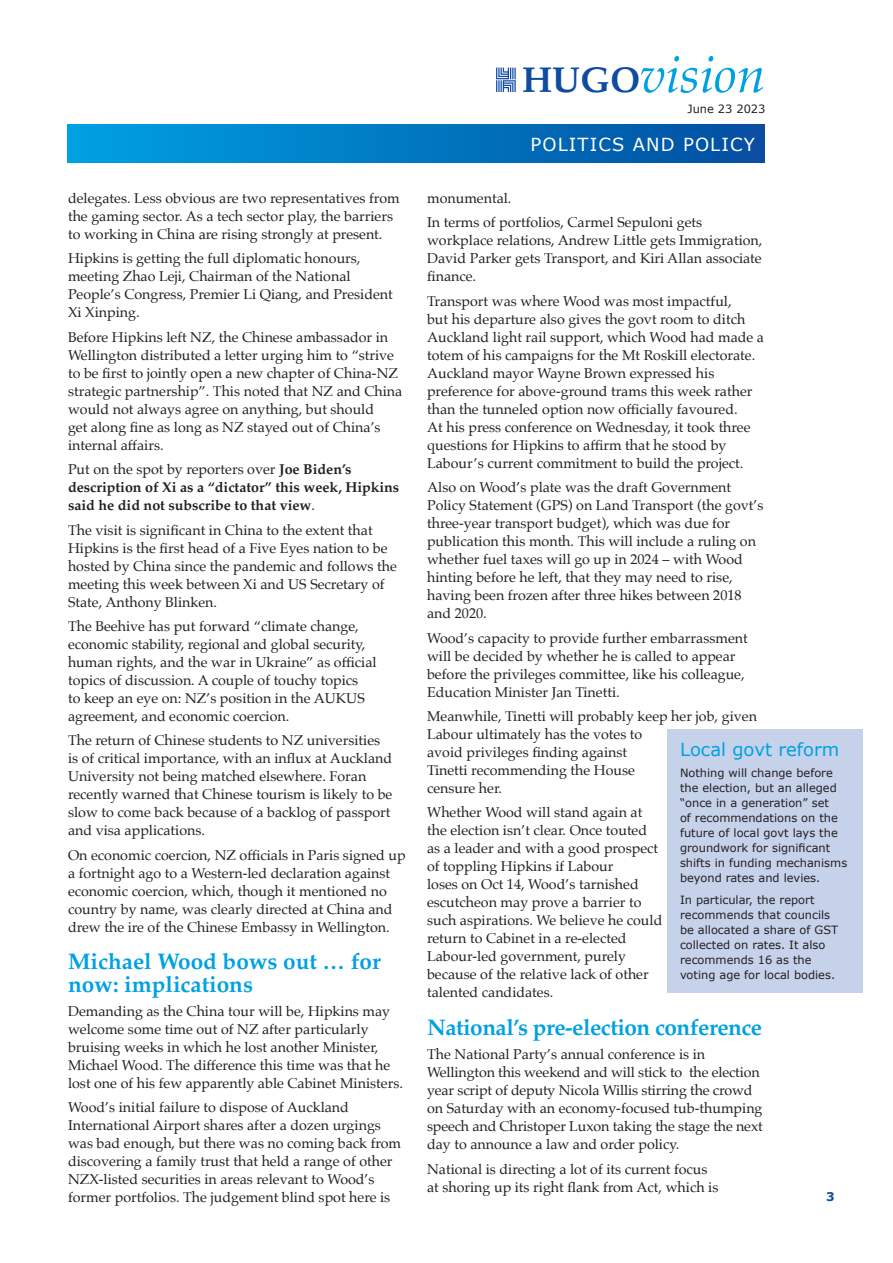
<style>
.page{position:relative;width:893px;height:1263px;background:#fff}
.page>*{position:absolute;margin:0;border:0;box-sizing:border-box;transform-origin:0 0}
.t1{font:italic 51.3px "Palatino";color:#00a1e3}
.t2{font:700 22.5px/22.5px "Palatino";color:#00a1e3}
.t3{font:700 22.5px "Palatino";letter-spacing:-.02em;color:#00a1e3}
.t4{font:18px "Verdana";letter-spacing:.06em;color:#fff}
.t5{font:18px "Verdana";color:#00a1e3}
.t6{font:14.25px/18px "Palatino";color:#231f20}
.t7{font:700 14.25px/18px "Palatino";color:#231f20}
.t8{font:700 12px "Verdana";color:#0f4ca0}
.t9{font:11.4px/15px "Verdana";color:#231f20}
.s1{font-weight:400}
.s2{font-weight:700;font-style:normal;font-size:36px;color:#0f4ca0}
</style>
<div class="page">
<svg style="left:496px;top:68px;width:20px;height:24px"></svg>
<div style="left:67px;top:125px;width:698px;height:38px;background:linear-gradient(to right,#00a1e3,#034ea0)"></div>
<div style="left:667px;top:729px;width:196px;height:264px;background:#c6d2ea"></div>
<p class="t6" style="left:68px;top:189px;width:333px">delegates. Less obvious are two representatives from the gaming sector. As a tech sector play, the barriers to working in China are rising strongly at present.</p>
<p class="t6" style="left:68px;top:250px;width:326px">Hipkins is getting the full diplomatic honours, meeting Zhao Leji, Chairman of the National People’s Congress, Premier Li Qiang, and President Xi Xinping.</p>
<p class="t6" style="left:68px;top:328px;width:336px">Before Hipkins left NZ, the Chinese ambassador in Wellington distributed a letter urging him to “strive to be first to jointly open a new chapter of China-NZ strategic partnership”. This noted that NZ and China would not always agree on anything, but should<br>get along fine as long as NZ stayed out of China’s internal affairs.</p>
<p class="t7" style="left:68px;top:460px;width:333px"><span class="s1">Put on the spot by reporters over</span> Joe Biden’s description of Xi as a “dictator” this week, Hipkins said he did not subscribe to that view<span class="s1">.</span></p>
<p class="t6" style="left:68px;top:521px;width:330px">The visit is significant in China to the extent that Hipkins is the first head of a Five Eyes nation to be hosted by China since the pandemic and follows the meeting this week between Xi and US Secretary of State, Anthony Blinken.</p>
<p class="t6" style="left:68px;top:617px;width:310px">The Beehive has put forward “climate change, economic stability, regional and global security, human rights, and the war in Ukraine” as official topics of discussion. A couple of touchy topics<br>to keep an eye on: NZ’s position in the AUKUS agreement, and economic coercion.</p>
<p class="t6" style="left:68px;top:731px;width:326px">The return of Chinese students to NZ universities is of critical importance, with an influx at Auckland University not being matched elsewhere. Foran recently warned that Chinese tourism is likely to be slow to come back because of a backlog of passport and visa applications.</p>
<p class="t6" style="left:68px;top:846px;width:339px">On economic coercion, NZ officials in Paris signed up a fortnight ago to a Western-led declaration against economic coercion, which, though it mentioned no country by name, was clearly directed at China and drew the ire of the Chinese Embassy in Wellington.</p>
<h2 class="t2" style="left:68px;top:950px;width:314px">Michael Wood bows out … for now: implications</h2>
<p class="t6" style="left:68px;top:1002px;width:336px">Demanding as the China tour will be, Hipkins may welcome some time out of NZ after particularly bruising weeks in which he lost another Minister, Michael Wood. The difference this time was that he lost one of his few apparently able Cabinet Ministers.</p>
<p class="t6" style="left:68px;top:1098px;width:335px">Wood’s initial failure to dispose of Auckland International Airport shares after a dozen urgings was bad enough, but there was no coming back from discovering a family trust that held a range of other NZX-listed securities in areas relevant to Wood’s former portfolios. The judgement blind spot here is</p>
<h1 class="t1" style="left:522px;top:31px;width:245px"><span class="s2">HUGO</span>vision</h1>
<p class="t9" style="left:687px;top:102px;width:79px">June 23 2023</p>
<p class="t4" style="left:531px;top:133px;width:226px">POLITICS AND POLICY</p>
<p class="t6" style="left:427px;top:186px;width:277px;line-height:24.5px">monumental.<br>In terms of portfolios, Carmel Sepuloni gets</p>
<p class="t6" style="left:427px;top:232px;width:337px;text-align:justify">workplace relations, Andrew Little gets Immigration, David Parker gets Transport, and Kiri Allan associate finance.</p>
<p class="t6" style="left:427px;top:292px;width:338px">Transport was where Wood was most impactful,<br>but his departure also gives the govt room to ditch Auckland light rail support, which Wood had made a totem of his campaigns for the Mt Roskill electorate.<br>Auckland mayor Wayne Brown expressed his preference for above-ground trams this week rather than the tunneled option now officially favoured.<br>At his press conference on Wednesday, it took three questions for Hipkins to affirm that he stood by Labour’s current commitment to build the project.</p>
<p class="t6" style="left:427px;top:478px;width:338px">Also on Wood’s plate was the draft Government Policy Statement (GPS) on Land Transport (the govt’s three-year transport budget), which was due for publication this month. This will include a ruling on whether fuel taxes will go up in 2024 – with Wood hinting before he left, that they may need to rise, having been frozen after three hikes between 2018 and 2020.</p>
<p class="t6" style="left:427px;top:629px;width:322px">Wood’s capacity to provide further embarrassment will be decided by whether he is called to appear before the privileges committee, like his colleague, Education Minister Jan Tinetti.</p>
<p class="t6" style="left:427px;top:707px;width:331px">Meanwhile, Tinetti will probably keep her job, given Labour ultimately has the votes to<br>avoid privileges finding against<br>Tinetti recommending the House<br>censure her.</p>
<p class="t6" style="left:427px;top:803px;width:237px">Whether Wood will stand again at the election isn’t clear. Once touted as a leader and with a good prospect of toppling Hipkins if Labour<br>loses on Oct 14, Wood’s tarnished escutcheon may prove a barrier to such aspirations. We believe he could return to Cabinet in a re-elected<br>Labour-led government, purely because of the relative lack of other talented candidates.</p>
<h2 class="t3" style="left:427px;top:1008px;width:337px">National’s pre-election conference</h2>
<p class="t6" style="left:427px;top:1045px;width:337px">The National Party’s annual conference is in Wellington this weekend and will stick to the election year script of deputy Nicola Willis stirring the crowd on Saturday with an economy-focused tub-thumping speech and Christoper Luxon taking the stage the next day to announce a law and order policy.</p>
<p class="t6" style="left:427px;top:1160px;width:293px">National is directing a lot of its current focus at shoring up its right flank from Act, which is</p>
<p class="t5" style="left:680px;top:738px;width:161px">Local govt reform</p>
<p class="t9" style="left:680px;top:766px;width:169px">Nothing will change before the election, but an alleged “once in a generation” set<br>of recommendations on the future of local govt lays the groundwork for significant shifts in funding mechanisms beyond rates and levies.</p>
<p class="t9" style="left:680px;top:892px;width:160px">In particular, the report recommends that councils be allocated a share of GST collected on rates. It also recommends 16 as the voting age for local bodies.</p>
<p class="t8" style="left:826px;top:1189px;width:10px">3</p>
</div>
